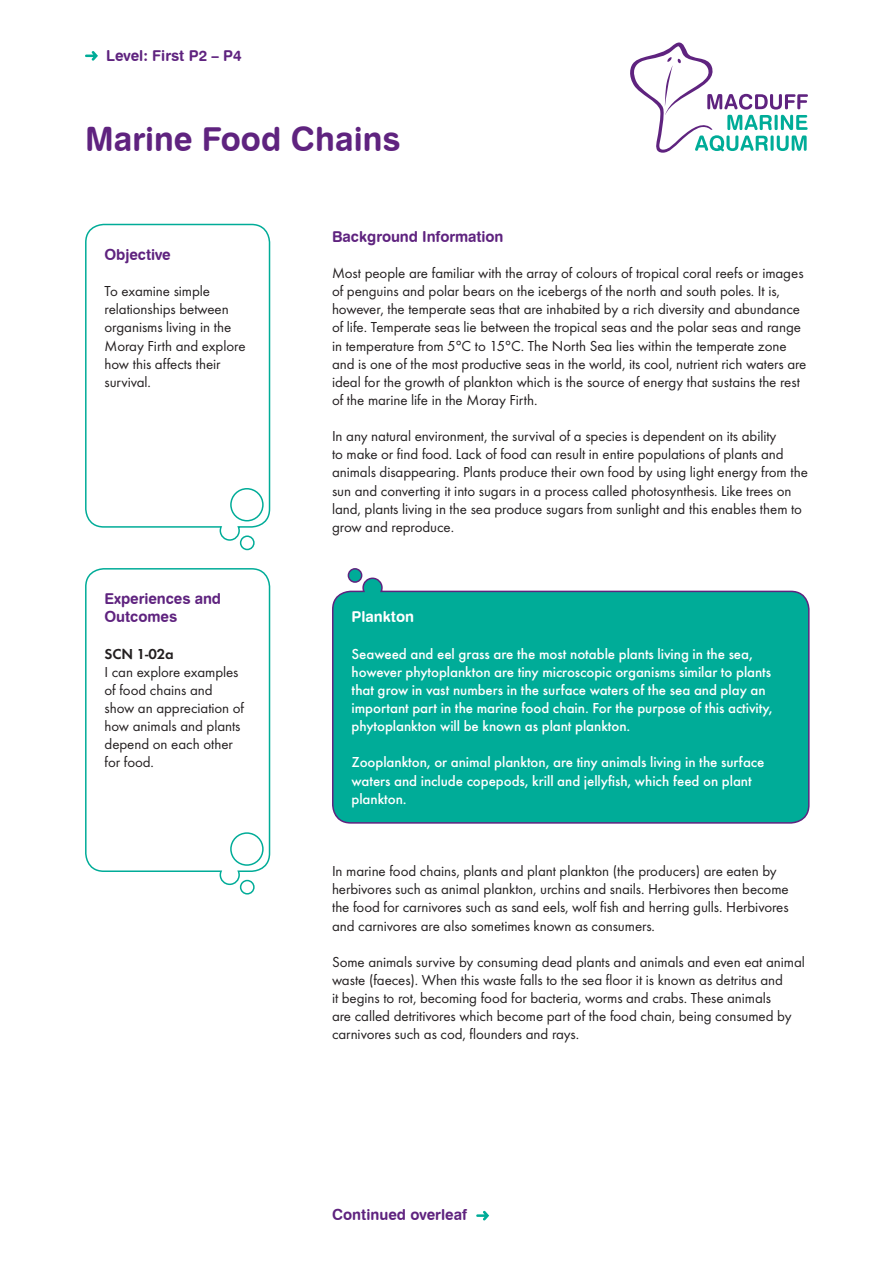
<style>
.page{position:relative;width:893px;height:1263px;background:#fff}
.page>*{position:absolute;margin:0;border:0;box-sizing:border-box;transform-origin:0 0}
.t1{font:33px "Swiss 721 BT Bold Rounded";color:#5f237f}
.t2{font:15px/18.1px "Futura T";letter-spacing:-.005em;color:#231f20}
.t3{font:500 15px/18.1px "Futura T";letter-spacing:-.005em;color:#fff}
.t4{font:15px/18.1px "Swiss 721 BT Bold Rounded";letter-spacing:-.005em;color:#5f237f}
.t5{font:600 15px "Futura T";letter-spacing:-.005em;color:#231f20}
.t6{font:15px "Swiss 721 BT Bold Rounded";letter-spacing:-.005em;color:#fff}
</style>
<div class="page">
<svg style="left:630px;top:43px;width:178px;height:110px"></svg>
<svg style="left:476px;top:1211px;width:13px;height:9px"></svg>
<svg style="left:85px;top:51px;width:13px;height:10px"></svg>
<svg style="left:85px;top:568px;width:186px;height:327px"></svg>
<svg style="left:85px;top:223px;width:186px;height:328px"></svg>
<svg style="left:332px;top:568px;width:478px;height:256px;background:#18b0a0"></svg>
<p class="t4" style="left:106px;top:46px;width:137px">Level: First P2 – P4</p>
<h1 class="t1" style="left:85px;top:119px;width:317px">Marine Food Chains</h1>
<p class="t4" style="left:105px;top:245px;width:68px">Objective</p>
<p class="t2" style="left:105px;top:282px;width:143px">To examine simple relationships between organisms living in the<br>Moray Firth and explore how this affects their survival.</p>
<p class="t4" style="left:105px;top:590px;width:118px">Experiences and<br>Outcomes</p>
<p class="t5" style="left:105px;top:645px;width:71px">SCN 1-02a</p>
<p class="t2" style="left:105px;top:663px;width:141px">I can explore examples of food chains and show an appreciation of how animals and plants depend on each other for food.</p>
<p class="t4" style="left:332px;top:227px;width:173px">Background Information</p>
<p class="t2" style="left:332px;top:264px;width:476px">Most people are familiar with the array of colours of tropical coral reefs or images of penguins and polar bears on the icebergs of the north and south poles. It is, however, the temperate seas that are inhabited by a rich diversity and abundance of life. Temperate seas lie between the tropical seas and the polar seas and range in temperature from 5°C to 15°C. The North Sea lies within the temperate zone and is one of the most productive seas in the world, its cool, nutrient rich waters are ideal for the growth of plankton which is the source of energy that sustains the rest of the marine life in the Moray Firth.</p>
<p class="t2" style="left:332px;top:427px;width:477px">In any natural environment, the survival of a species is dependent on its ability<br>to make or find food. Lack of food can result in entire populations of plants and animals disappearing. Plants produce their own food by using light energy from the sun and converting it into sugars in a process called photosynthesis. Like trees on land, plants living in the sea produce sugars from sunlight and this enables them to grow and reproduce.</p>
<p class="t6" style="left:351px;top:608px;width:64px">Plankton</p>
<p class="t3" style="left:351px;top:644px;width:423px">Seaweed and eel grass are the most notable plants living in the sea, however phytoplankton are tiny microscopic organisms similar to plants that grow in vast numbers in the surface waters of the sea and play an important part in the marine food chain. For the purpose of this activity, phytoplankton will be known as plant plankton.</p>
<p class="t3" style="left:351px;top:753px;width:414px">Zooplankton, or animal plankton, are tiny animals living in the surface waters and include copepods, krill and jellyfish, which feed on plant plankton.</p>
<p class="t2" style="left:332px;top:862px;width:458px">In marine food chains, plants and plant plankton (the producers) are eaten by herbivores such as animal plankton, urchins and snails. Herbivores then become the food for carnivores such as sand eels, wolf fish and herring gulls. Herbivores and carnivores are also sometimes known as consumers.</p>
<p class="t2" style="left:332px;top:952px;width:474px">Some animals survive by consuming dead plants and animals and even eat animal waste (faeces). When this waste falls to the sea floor it is known as detritus and<br>it begins to rot, becoming food for bacteria, worms and crabs. These animals<br>are called detritivores which become part of the food chain, being consumed by carnivores such as cod, flounders and rays.</p>
<p class="t4" style="left:332px;top:1206px;width:136px">Continued overleaf</p>
</div>
